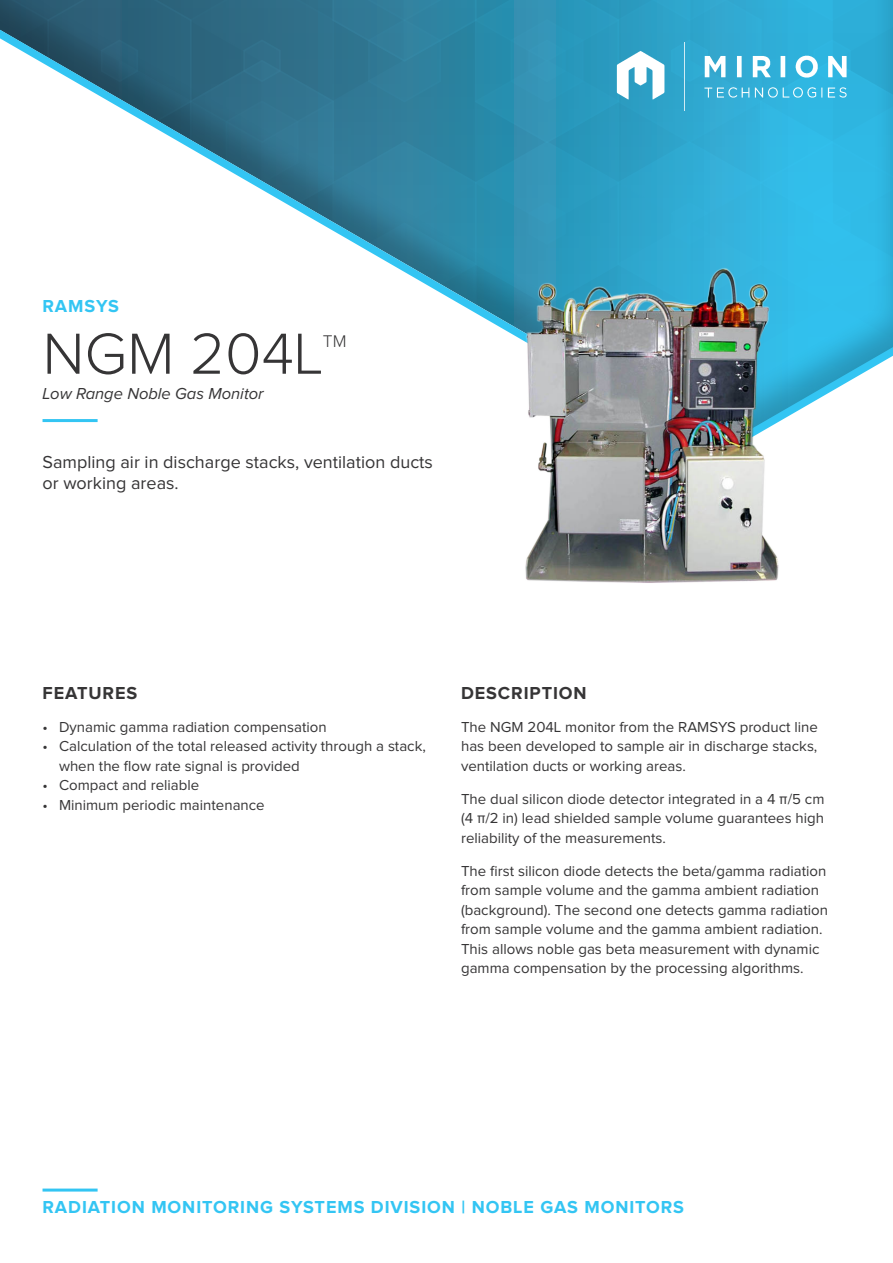
<style>
.page{position:relative;width:893px;height:1263px;background:#fff}
.page>*{position:absolute;margin:0;border:0;box-sizing:border-box;transform-origin:0 0}
.Main_Header{font:300 60px "Proxima Nova";color:#363536}
.Body_Copy{font:18px/21px "Proxima Nova";color:#363536}
.Small_Header_Blue{font:700 18px "Proxima Nova";letter-spacing:.05em;color:#33c5f3}
.Small_Header_Grey{font:700 18px "Proxima Nova";letter-spacing:.05em;color:#363536}
.Main_Header-2{font:300 17.55px "Proxima Nova";color:#363536}
.subheader{font:italic 16.5px "Proxima Nova";color:#363536}
.Body_Copy_Descriptio{font:15px/19.5px "Proxima Nova";color:#363536;text-align:justify}
</style>
<div class="page">
<svg style="left:0;top:0;width:893px;height:423px"></svg>
<img style="left:612px;top:43px;width:238px;height:67px">
<hr style="left:43px;top:419px;width:55px;height:3px;background:#33c5f3">
<hr style="left:43px;top:1188px;width:55px;height:3px;background:#33c5f3">
<img style="left:523px;top:265px;width:257px;height:318px">
<p class="Small_Header_Blue" style="left:43px;top:298px;width:78px">RAMSYS</p>
<p class="Main_Header" style="left:43px;top:326px;width:282px">NGM 204L</p>
<p class="Main_Header-2" style="left:323px;top:333px;width:25px">TM</p>
<p class="subheader" style="left:43px;top:386px;width:223px">Low Range Noble Gas Monitor</p>
<p class="Body_Copy" style="left:43px;top:452px;width:392px">Sampling air in discharge stacks, ventilation ducts or working areas.</p>
<p class="Small_Header_Grey" style="left:43px;top:685px;width:96px">FEATURES</p>
<p class="Small_Header_Grey" style="left:461px;top:685px;width:127px">DESCRIPTION</p>
<p class="Body_Copy_Descriptio" style="left:43px;top:718px;width:286px">• Dynamic gamma radiation compensation</p>
<p class="Body_Copy_Descriptio" style="left:59px;top:737px;width:368px;text-indent:-16px">• Calculation of the total released activity through a stack, when the flow rate signal is provided</p>
<p class="Body_Copy_Descriptio" style="left:43px;top:776px;width:158px">• Compact and reliable</p>
<p class="Body_Copy_Descriptio" style="left:43px;top:796px;width:224px">• Minimum periodic maintenance</p>
<p class="Body_Copy_Descriptio" style="left:461px;top:718px;width:358px">The NGM 204L monitor from the RAMSYS product line has been developed to sample air in discharge stacks, ventilation ducts or working areas.</p>
<p class="Body_Copy_Descriptio" style="left:461px;top:790px;width:365px">The dual silicon diode detector integrated in a 4 π/5 cm (4 π/2 in) lead shielded sample volume guarantees high reliability of the measurements.</p>
<p class="Body_Copy_Descriptio" style="left:461px;top:862px;width:369px;text-align:left">The first silicon diode detects the beta/gamma radiation from sample volume and the gamma ambient radiation (background). The second one detects gamma radiation from sample volume and the gamma ambient radiation.<br>This allows noble gas beta measurement with dynamic gamma compensation by the processing algorithms.</p>
<p class="Small_Header_Blue" style="left:43px;top:1199px;width:643px">RADIATION MONITORING SYSTEMS DIVISION | NOBLE GAS MONITORS</p>
</div>
